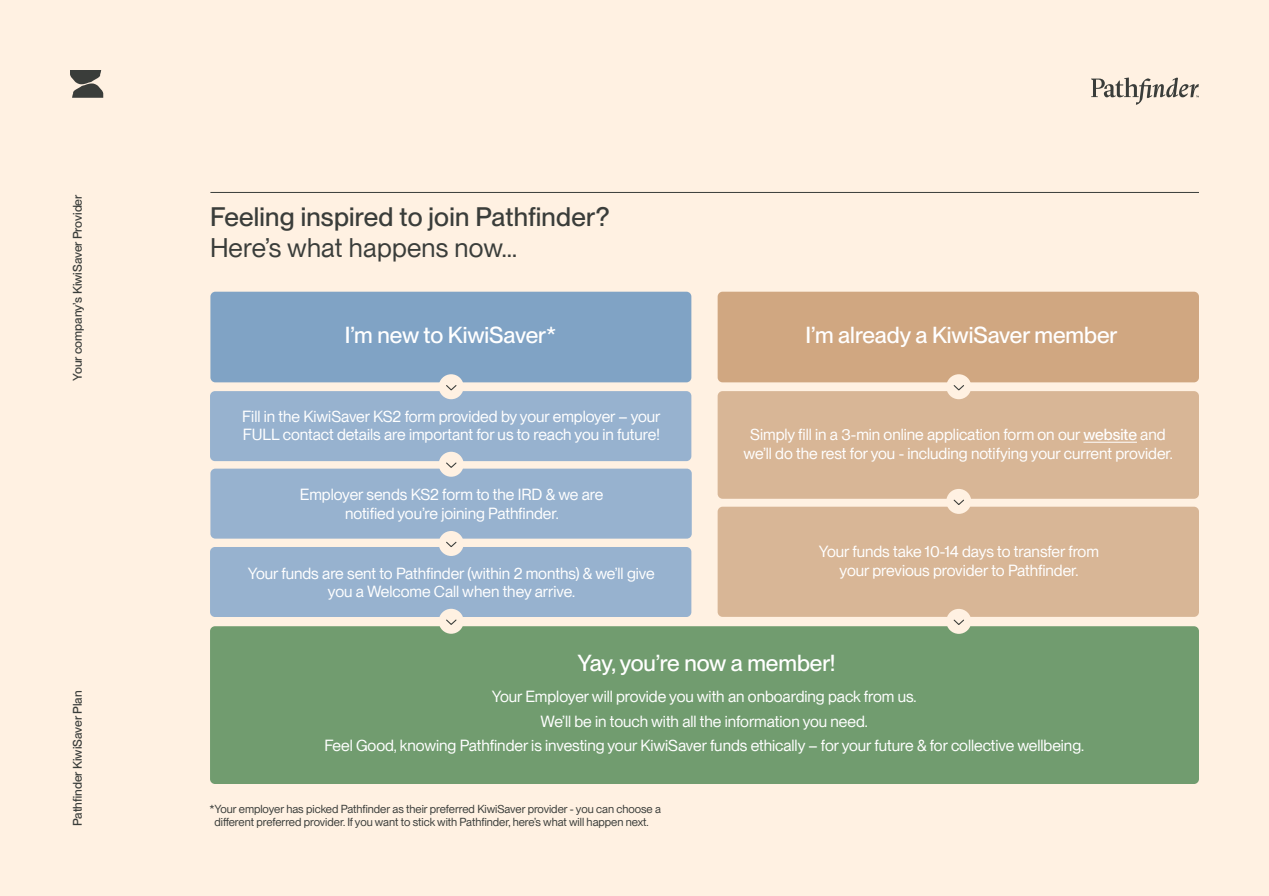
<style>
.page{position:relative;width:1269px;height:896px;background:#fff1e2}
.page>*{position:absolute;margin:0;border:0;box-sizing:border-box;transform-origin:0 0}
.t1{font:500 26.25px "PP Neue Montreal";letter-spacing:.01em;color:#3a3d3a}
.t2{font:26.25px "PP Neue Montreal";letter-spacing:.01em;color:#3a3d3a}
.t3{font:500 22.75px "PP Neue Montreal";color:#fff}
.t4{font:15.75px/18.4px "PP Neue Montreal";color:#fff;text-align:center}
.t5{font:500 12.25px "PP Neue Montreal";color:#3a3d3a}
.t6{font:11.38px/13.1px "PP Neue Montreal";color:#3a3d3a}
.s1{font-weight:500}
</style>
<div class="page">
<svg style="left:70px;top:70px;width:33px;height:28px"></svg>
<svg style="left:1091px;top:78px;width:108px;height:27px"></svg>
<div style="left:210px;top:292px;width:481px;height:90px;background:#80a3c5;border-radius:5px"></div>
<div style="left:210px;top:391px;width:481px;height:70px;background:#97b2cf;border-radius:5px"></div>
<div style="left:717px;top:391px;width:482px;height:108px;background:#d8b696;border-radius:5px"></div>
<div style="left:717px;top:507px;width:482px;height:110px;background:#d8b696;border-radius:5px"></div>
<div style="left:210px;top:469px;width:482px;height:70px;background:#97b2cf;border-radius:5px"></div>
<div style="left:210px;top:547px;width:481px;height:70px;background:#97b2cf;border-radius:5px"></div>
<div style="left:717px;top:292px;width:482px;height:90px;background:#d0a781;border-radius:5px"></div>
<div style="left:210px;top:626px;width:989px;height:158px;background:#719c6f;border-radius:5px"></div>
<hr style="left:1083px;top:442px;width:54px;height:1px;background:#fff">
<div style="left:439px;top:374px;width:25px;height:25px;background:#fff1e2;border-radius:50%"></div>
<svg style="left:446px;top:385px;width:11px;height:6px"></svg>
<div style="left:946px;top:374px;width:25px;height:25px;background:#fff1e2;border-radius:50%"></div>
<svg style="left:953px;top:385px;width:11px;height:6px"></svg>
<div style="left:946px;top:489px;width:25px;height:25px;background:#fff1e2;border-radius:50%"></div>
<svg style="left:953px;top:499px;width:11px;height:6px"></svg>
<div style="left:946px;top:609px;width:25px;height:25px;background:#fff1e2;border-radius:50%"></div>
<svg style="left:953px;top:619px;width:11px;height:6px"></svg>
<div style="left:439px;top:452px;width:25px;height:25px;background:#fff1e2;border-radius:50%"></div>
<svg style="left:446px;top:462px;width:11px;height:6px"></svg>
<div style="left:439px;top:531px;width:25px;height:25px;background:#fff1e2;border-radius:50%"></div>
<svg style="left:446px;top:541px;width:11px;height:6px"></svg>
<div style="left:439px;top:609px;width:25px;height:25px;background:#fff1e2;border-radius:50%"></div>
<svg style="left:446px;top:619px;width:11px;height:6px"></svg>
<hr style="left:210px;top:192px;width:989px;height:1px;background:#3a3d3a">
<p class="t5" style="left:70px;top:381px;width:188px;rotate:-90deg">Your company’s KiwiSaver Provider</p>
<p class="t5" style="left:70px;top:826px;width:137px;rotate:-90deg">Pathfinder KiwiSaver Plan</p>
<h1 class="t1" style="left:210px;top:201px;width:401px">Feeling inspired to join Pathfinder?</h1>
<h1 class="t2" style="left:210px;top:232px;width:309px">Here’s what happens now…</h1>
<h2 class="t3" style="left:345px;top:322px;width:213px">I’m new to KiwiSaver*</h2>
<p class="t4" style="left:242px;top:407px;width:420px;text-align:left">Fill in the KiwiSaver KS2 form provided by your employer – your<br>FULL contact details are important for us to reach you in future!</p>
<p class="t4" style="left:300px;top:486px;width:305px">Employer sends KS2 form to the IRD &amp; we are notified you’re joining Pathfinder.</p>
<p class="t4" style="left:248px;top:564px;width:408px">Your funds are sent to Pathfinder (within 2 months) &amp; we’ll give you a Welcome Call when they arrive.</p>
<h2 class="t3" style="left:805px;top:322px;width:313px">I’m already a KiwiSaver member</h2>
<p class="t4" style="left:744px;top:426px;width:431px">Simply fill in a 3-min online application form on our <span class="s1">website</span> and we’ll do the rest for you - including notifying your current provider.</p>
<p class="t4" style="left:819px;top:542px;width:282px">Your funds take 10-14 days to transfer from your previous provider to Pathfinder.</p>
<h2 class="t3" style="left:578px;top:650px;width:259px">Yay, you’re now a member!</h2>
<p class="t4" style="left:324px;top:685px;width:761px;line-height:24.6px">Your Employer will provide you with an onboarding pack from us.<br>We’ll be in touch with all the information you need.<br>Feel Good, knowing Pathfinder is investing your KiwiSaver funds ethically – for your future &amp; for collective wellbeing.</p>
<p class="t6" style="left:214px;top:803px;width:448px;text-indent:-5px">*Your employer has picked Pathfinder as their preferred KiwiSaver provider - you can choose a different preferred provider. If you want to stick with Pathfinder, here’s what will happen next.</p>
</div>
